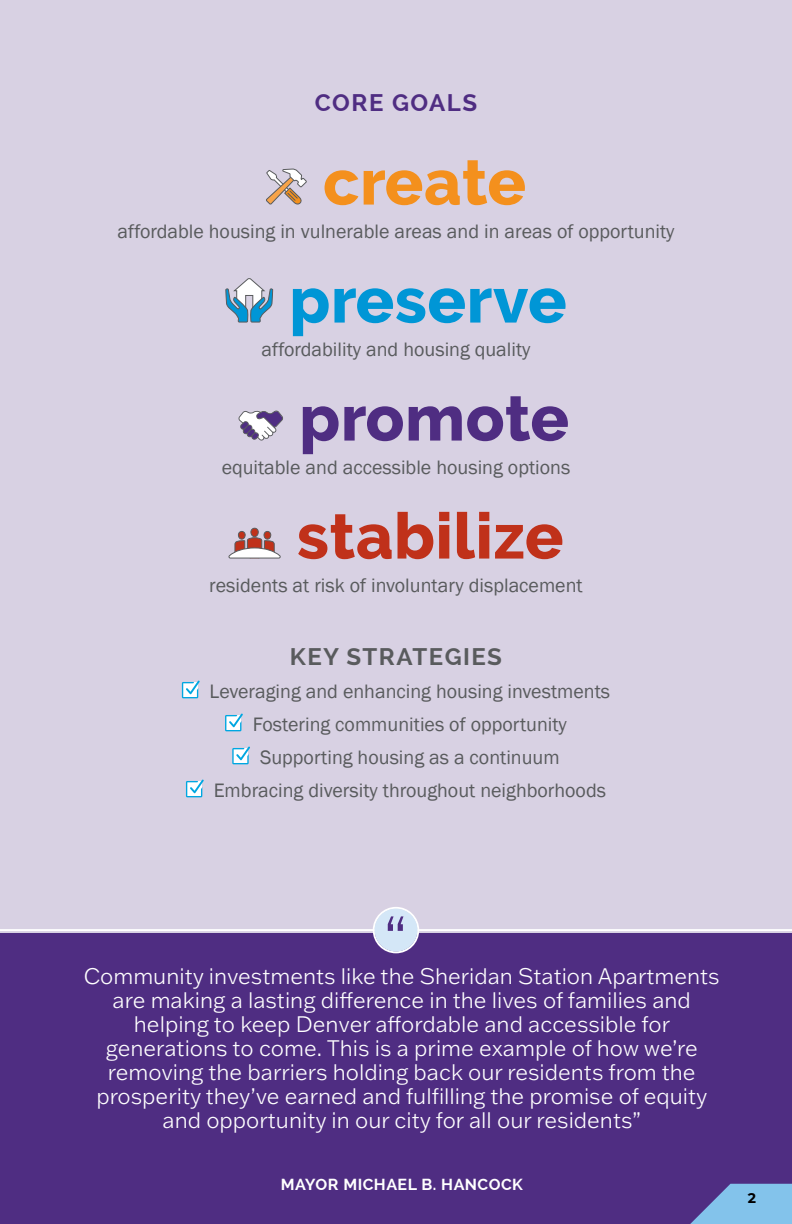
<style>
.page{position:relative;width:792px;height:1224px;background:#d8d1e3}
.page>*{position:absolute;margin:0;border:0;box-sizing:border-box;transform-origin:0 0}
.t1{font:800 64px "Raleway";letter-spacing:.01em;color:#c0311a}
.t2{font:800 64px "Raleway";letter-spacing:.01em;color:#0096d6}
.t3{font:800 64px "Raleway";letter-spacing:.005em;color:#4f2d82}
.t4{font:800 64px "Raleway";letter-spacing:.005em;color:#f4901d}
.t5{font:300 60px "Franklin Gothic ATF";color:#4f2d82}
.t6{font:700 24px "Raleway";letter-spacing:.06em;color:#595b5d}
.t7{font:700 24px "Raleway";letter-spacing:.06em;color:#4f2d82}
.t8{font:300 22px/24px "Franklin Gothic ATF";color:#fff;text-align:center}
.t9{font:20px/33px "Franklin Gothic";color:#595b5d;text-align:center}
.t10{font:700 16px "Raleway";letter-spacing:.03em;color:#fff}
.t11{font:700 14px "Montserrat";color:#000}
</style>
<div class="page">
<div style="left:0;top:933px;width:792px;height:291px;background:#4f2d82"></div>
<hr style="left:0;top:929px;width:792px;height:2px;background:#fff">
<div style="left:373px;top:907px;width:46px;height:46px;border:2px solid #fff;border-radius:50%"></div>
<div style="left:375px;top:909px;width:42px;height:43px;background:#d4e7f7;border-radius:50%"></div>
<svg style="left:266px;top:168px;width:41px;height:37px"></svg>
<svg style="left:225px;top:278px;width:49px;height:45px"></svg>
<svg style="left:238px;top:410px;width:45px;height:31px"></svg>
<div style="left:251px;top:528px;width:7px;height:9px;background:#c0311a;border-radius:50%"></div>
<div style="left:250px;top:528px;width:9px;height:9px;border:1px solid #595b5d;border-radius:50%"></div>
<div style="left:238px;top:531px;width:7px;height:8px;background:#c0311a;border-radius:50%"></div>
<div style="left:238px;top:531px;width:8px;height:9px;border:1px solid #595b5d;border-radius:50%"></div>
<div style="left:264px;top:531px;width:7px;height:8px;background:#c0311a;border-radius:50%"></div>
<div style="left:264px;top:531px;width:7px;height:9px;border:1px solid #595b5d;border-radius:50%"></div>
<svg style="left:228px;top:537px;width:53px;height:22px"></svg>
<svg style="left:182px;top:681px;width:18px;height:17px"></svg>
<svg style="left:225px;top:714px;width:18px;height:17px"></svg>
<svg style="left:232px;top:747px;width:18px;height:17px"></svg>
<svg style="left:186px;top:780px;width:18px;height:17px"></svg>
<svg style="left:690px;top:1184px;width:102px;height:40px"></svg>
<p class="t7" style="left:315px;top:88px;width:164px">CORE GOALS</p>
<h1 class="t4" style="left:323px;top:146px;width:205px">create</h1>
<p class="t9" style="left:117px;top:215px;width:559px">affordable housing in vulnerable areas and in areas of opportunity</p>
<h1 class="t2" style="left:289px;top:264px;width:279px">preserve</h1>
<p class="t9" style="left:262px;top:333px;width:270px">affordability and housing quality</p>
<h1 class="t3" style="left:299px;top:382px;width:271px">promote</h1>
<p class="t9" style="left:222px;top:451px;width:350px">equitable and accessible housing options</p>
<h1 class="t1" style="left:297px;top:500px;width:268px">stabilize</h1>
<p class="t9" style="left:209px;top:569px;width:375px">residents at risk of involuntary displacement</p>
<p class="t6" style="left:290px;top:643px;width:214px">KEY STRATEGIES</p>
<p class="t9" style="left:210px;top:676px;width:402px">Leveraging and enhancing housing investments Fostering communities of opportunity Supporting housing as a continuum<br>Embracing diversity throughout neighborhoods</p>
<h2 class="t5" style="left:383px;top:898px;width:26px">“</h2>
<p class="t8" style="left:84px;top:964px;width:638px">Community investments like the Sheridan Station Apartments are making a lasting difference in the lives of families and helping to keep Denver affordable and accessible for generations to come. This is a prime example of how we’re removing the barriers holding back our residents from the prosperity they’ve earned and fulfilling the promise of equity and opportunity in our city for all our residents”</p>
<p class="t10" style="left:281px;top:1175px;width:244px">MAYOR MICHAEL B. HANCOCK</p>
<p class="t11" style="left:748px;top:1188px;width:10px">2</p>
</div>
